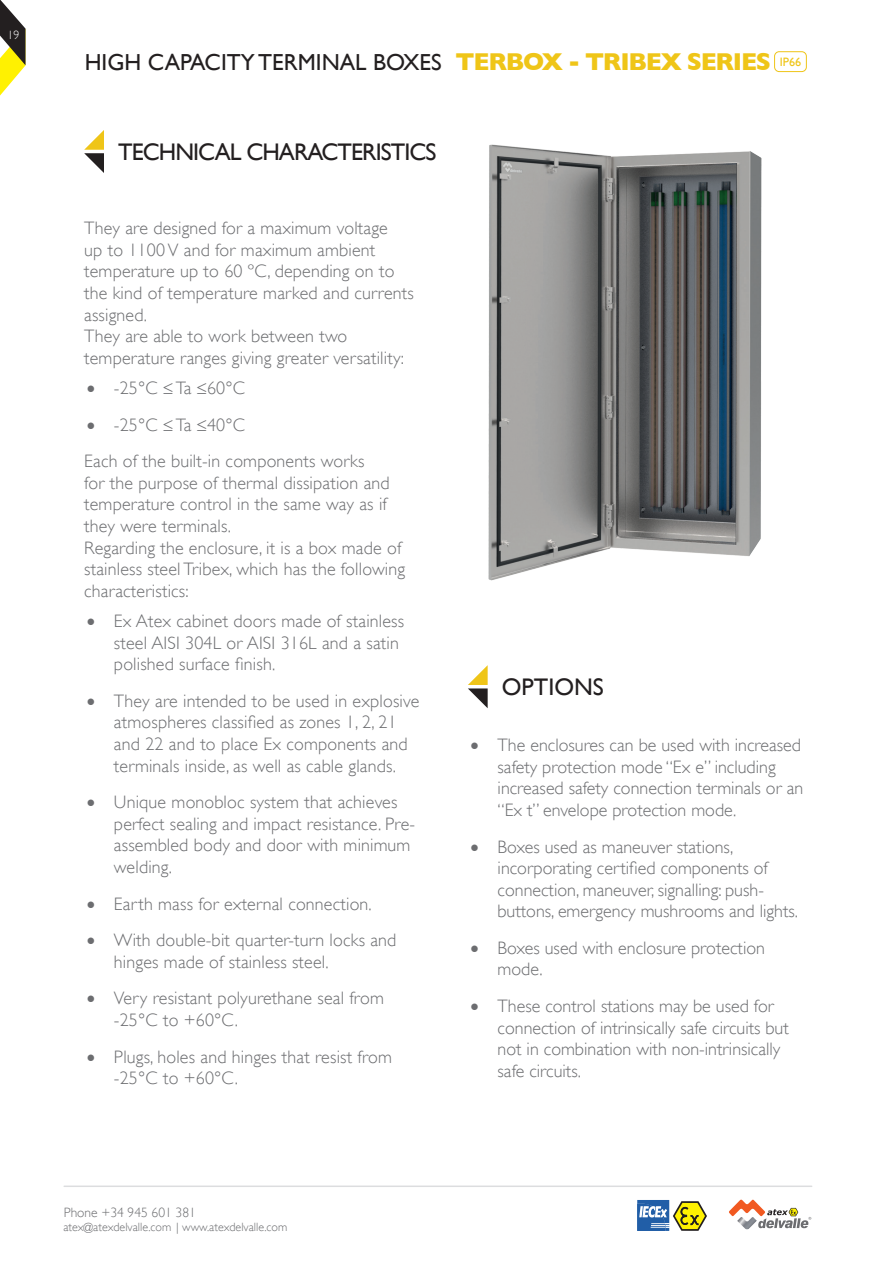
<style>
.page{position:relative;width:893px;height:1263px;background:#fff}
.page>*{position:absolute;margin:0;border:0;box-sizing:border-box;transform-origin:0 0}
.t1{font:24px "Gill Sans";letter-spacing:-.04em;color:#231f20}
.t2{font:24px "Gill Sans";color:#231f20}
.t3{font:23.1px "Gill Sans";color:#231f20}
.t4{font:300 18px/21.6px "Gill Sans";letter-spacing:.01em;color:#6c6d70}
.t5{font:300 13.5px "Gill Sans";color:#6c6d70}
.t6{font:300 12px "Gill Sans";color:#6c6d70}
.t7{font:300 12px "Gill Sans";color:#fff}
.s1{font-weight:700;font-size:24.9px;color:#efc518}
</style>
<div class="page">
<svg style="left:729px;top:1199px;width:82px;height:29px"></svg>
<hr style="left:64px;top:1185px;width:748px;height:2px;background:#dcdddf">
<svg style="left:0;top:0;width:26px;height:96px"></svg>
<svg style="left:637px;top:1200px;width:70px;height:31px"></svg>
<svg style="left:84px;top:130px;width:20px;height:43px"></svg>
<img style="left:488px;top:144px;width:274px;height:437px">
<svg style="left:468px;top:665px;width:20px;height:43px"></svg>
<div style="left:774px;top:51px;width:33px;height:21px;border:1px solid #efc518;border-radius:5px"></div>
<p class="t7" style="left:8px;top:28px;width:13px">19</p>
<p class="t3" style="left:85px;top:49px;width:718px">HIGH CAPACITY TERMINAL BOXES <span class="s1">TERBOX - TRIBEX SERIES</span> <sup>IP66</sup></p>
<h1 class="t1" style="left:118px;top:138px;width:320px">TECHNICAL CHARACTERISTICS</h1>
<p class="t4" style="left:84px;top:217px;width:331px">They are designed for a maximum voltage<br>up to 1100 V and for maximum ambient temperature up to 60 ºC, depending on to the kind of temperature marked and currents assigned.<br>They are able to work between two temperature ranges giving greater versatility:</p>
<p class="t4" style="left:87px;top:377px;width:160px">• -25°C ≤ Ta ≤60°C</p>
<p class="t4" style="left:84px;top:406px;width:282px;line-height:36.6px">• -25°C ≤ Ta ≤40°C<br>Each of the built-in components works</p>
<p class="t4" style="left:84px;top:472px;width:322px">for the purpose of thermal dissipation and temperature control in the same way as if they were terminals.<br>Regarding the enclosure, it is a box made of stainless steel Tribex, which has the following characteristics:</p>
<p class="t4" style="left:114px;top:610px;width:292px;text-indent:-27px">• Ex Atex cabinet doors made of stainless steel AISI 304L or AISI 316L and a satin polished surface finish.</p>
<p class="t4" style="left:114px;top:690px;width:307px;text-indent:-27px">• They are intended to be used in explosive atmospheres classified as zones 1, 2, 21 and 22 and to place Ex components and terminals inside, as well as cable glands.</p>
<p class="t4" style="left:114px;top:791px;width:303px;text-indent:-27px">• Unique monobloc system that achieves perfect sealing and impact resistance. Pre&shy;assembled body and door with minimum welding.</p>
<p class="t4" style="left:87px;top:893px;width:286px">• Earth mass for external connection.</p>
<p class="t4" style="left:114px;top:929px;width:284px;text-indent:-27px">• With double-bit quarter-turn locks and hinges made of stainless steel.</p>
<p class="t4" style="left:114px;top:987px;width:271px;text-indent:-27px">• Very resistant polyurethane seal from -25°C to +60°C.</p>
<p class="t4" style="left:114px;top:1046px;width:280px;text-indent:-27px">• Plugs, holes and hinges that resist from -25°C to +60°C.</p>
<h1 class="t2" style="left:502px;top:673px;width:103px">OPTIONS</h1>
<p class="t4" style="left:498px;top:734px;width:307px;text-indent:-27px">• The enclosures can be used with increased safety protection mode “Ex e” including increased safety connection terminals or an “Ex t” envelope protection mode.</p>
<p class="t4" style="left:498px;top:836px;width:302px;text-indent:-27px">• Boxes used as maneuver stations, incorporating certified components of connection, maneuver, signalling: push&shy;buttons, emergency mushrooms and lights.</p>
<p class="t4" style="left:498px;top:937px;width:269px;text-indent:-27px">• Boxes used with enclosure protection mode.</p>
<p class="t4" style="left:498px;top:995px;width:293px;text-indent:-27px">• These control stations may be used for connection of intrinsically safe circuits but not in combination with non-intrinsically safe circuits.</p>
<p class="t5" style="left:64px;top:1205px;width:134px">Phone +34 945 601 381</p>
<p class="t6" style="left:63px;top:1220px;width:225px">atex@atexdelvalle.com | www.atexdelvalle.com</p>
</div>
